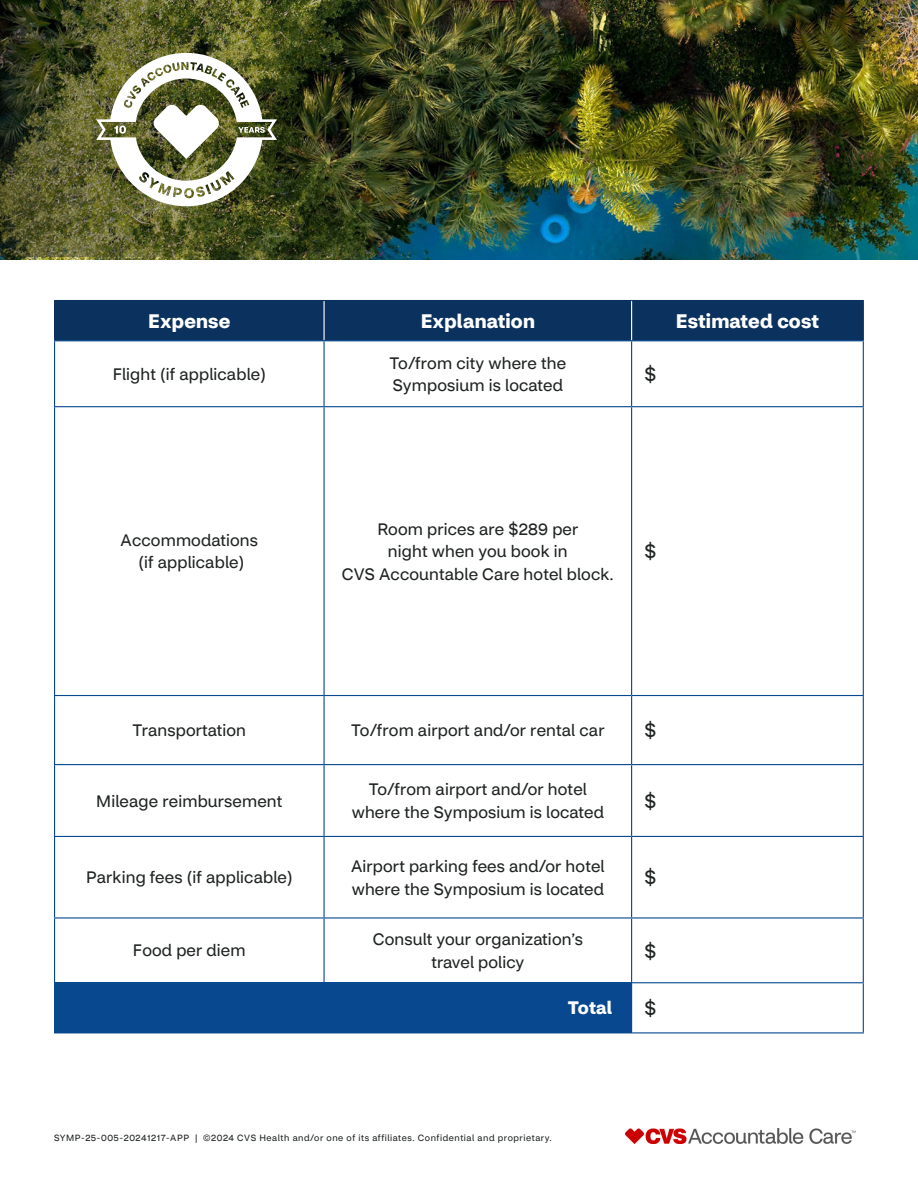
<style>
.page{position:relative;width:918px;height:1188px;background:#fff}
.page>*{position:absolute;margin:0;border:0;box-sizing:border-box;transform-origin:0 0}
.t1{font:700 19.5px "CVS Health Sans";letter-spacing:.01em;color:#fff}
.t2{font:19.5px "CVS Health Sans";color:#202323}
.t3{font:700 18px "CVS Health Sans";letter-spacing:.01em;color:#fff}
.t4{font:16.5px/22.5px "CVS Health Sans";letter-spacing:.01em;color:#202323;text-align:center}
.t5{font:9px "CVS Health Sans";letter-spacing:.06em;color:#202323}
</style>
<div class="page">
<div style="left:55px;top:301px;width:808px;height:39px;background:#0b315e"></div>
<div style="left:55px;top:983px;width:577px;height:50px;background:#08488e"></div>
<hr style="left:54px;top:300px;width:270px;height:1px;background:#0b315e">
<hr style="left:54px;top:301px;width:1px;height:39px;background:#0b315e">
<hr style="left:324px;top:300px;width:308px;height:1px;background:#0b315e">
<hr style="left:632px;top:300px;width:232px;height:1px;background:#0b315e">
<hr style="left:863px;top:301px;width:1px;height:39px;background:#0b315e">
<hr style="left:324px;top:301px;width:1px;height:39px;background:#fff">
<hr style="left:631px;top:301px;width:1px;height:39px;background:#fff">
<hr style="left:54px;top:340px;width:270px;height:1px;background:#08488e">
<hr style="left:54px;top:341px;width:1px;height:65px;background:#08488e">
<hr style="left:324px;top:340px;width:308px;height:1px;background:#08488e">
<hr style="left:324px;top:341px;width:1px;height:65px;background:#08488e">
<hr style="left:632px;top:340px;width:232px;height:1px;background:#08488e">
<hr style="left:631px;top:341px;width:1px;height:65px;background:#08488e">
<hr style="left:863px;top:341px;width:1px;height:65px;background:#08488e">
<hr style="left:54px;top:406px;width:270px;height:1px;background:#08488e">
<hr style="left:54px;top:407px;width:1px;height:288px;background:#08488e">
<hr style="left:324px;top:406px;width:308px;height:1px;background:#08488e">
<hr style="left:324px;top:407px;width:1px;height:288px;background:#08488e">
<hr style="left:632px;top:406px;width:232px;height:1px;background:#08488e">
<hr style="left:631px;top:407px;width:1px;height:288px;background:#08488e">
<hr style="left:863px;top:407px;width:1px;height:288px;background:#08488e">
<hr style="left:54px;top:695px;width:270px;height:1px;background:#08488e">
<hr style="left:54px;top:696px;width:1px;height:68px;background:#08488e">
<hr style="left:324px;top:695px;width:308px;height:1px;background:#08488e">
<hr style="left:324px;top:696px;width:1px;height:68px;background:#08488e">
<hr style="left:632px;top:695px;width:232px;height:1px;background:#08488e">
<hr style="left:631px;top:696px;width:1px;height:68px;background:#08488e">
<hr style="left:863px;top:696px;width:1px;height:68px;background:#08488e">
<hr style="left:54px;top:764px;width:270px;height:1px;background:#08488e">
<hr style="left:54px;top:765px;width:1px;height:71px;background:#08488e">
<hr style="left:324px;top:764px;width:308px;height:1px;background:#08488e">
<hr style="left:324px;top:765px;width:1px;height:71px;background:#08488e">
<hr style="left:632px;top:764px;width:232px;height:1px;background:#08488e">
<hr style="left:631px;top:765px;width:1px;height:71px;background:#08488e">
<hr style="left:863px;top:765px;width:1px;height:71px;background:#08488e">
<hr style="left:54px;top:836px;width:270px;height:1px;background:#08488e">
<hr style="left:54px;top:837px;width:1px;height:80px;background:#08488e">
<hr style="left:324px;top:836px;width:308px;height:1px;background:#08488e">
<hr style="left:324px;top:837px;width:1px;height:80px;background:#08488e">
<hr style="left:632px;top:836px;width:232px;height:1px;background:#08488e">
<hr style="left:631px;top:837px;width:1px;height:80px;background:#08488e">
<hr style="left:863px;top:837px;width:1px;height:80px;background:#08488e">
<hr style="left:54px;top:917px;width:270px;height:2px;background:#08488e">
<hr style="left:54px;top:919px;width:1px;height:63px;background:#08488e">
<hr style="left:324px;top:917px;width:308px;height:2px;background:#08488e">
<hr style="left:324px;top:919px;width:1px;height:63px;background:#08488e">
<hr style="left:632px;top:917px;width:232px;height:2px;background:#08488e">
<hr style="left:631px;top:919px;width:1px;height:63px;background:#08488e">
<hr style="left:863px;top:919px;width:1px;height:63px;background:#08488e">
<hr style="left:54px;top:982px;width:270px;height:1px;background:#08488e">
<hr style="left:54px;top:983px;width:1px;height:49px;background:#08488e">
<hr style="left:324px;top:982px;width:308px;height:1px;background:#08488e">
<hr style="left:632px;top:982px;width:232px;height:1px;background:#08488e">
<hr style="left:863px;top:983px;width:1px;height:49px;background:#08488e">
<hr style="left:54px;top:1032px;width:270px;height:1px;background:#08488e">
<hr style="left:632px;top:1032px;width:232px;height:1px;background:#08488e">
<img style="left:625px;top:1128px;width:231px;height:15px">
<img style="left:0;top:0;width:918px;height:259px">
<img style="left:0;top:0;width:636px;height:256px">
<img style="left:96px;top:53px;width:181px;height:153px">
<p class="t1" style="left:148px;top:309px;width:84px">Expense</p>
<p class="t1" style="left:421px;top:309px;width:116px">Explanation</p>
<p class="t1" style="left:676px;top:309px;width:145px">Estimated cost</p>
<p class="t4" style="left:113px;top:363px;width:155px">Flight (if applicable)</p>
<p class="t4" style="left:389px;top:352px;width:178px;text-align:left">To/from city where the<br>Symposium is located</p>
<p class="t2" style="left:644px;top:362px;width:13px">$</p>
<p class="t4" style="left:121px;top:529px;width:139px">Accommodations (if applicable)</p>
<p class="t4" style="left:342px;top:518px;width:273px">Room prices are $289 per<br>night when you book in<br>CVS Accountable Care hotel block.</p>
<p class="t2" style="left:644px;top:540px;width:13px">$</p>
<p class="t4" style="left:133px;top:719px;width:115px">Transportation</p>
<p class="t4" style="left:351px;top:719px;width:255px">To/from airport and/or rental car</p>
<p class="t2" style="left:644px;top:719px;width:13px">$</p>
<p class="t4" style="left:96px;top:790px;width:188px">Mileage reimbursement</p>
<p class="t4" style="left:352px;top:778px;width:254px">To/from airport and/or hotel where the Symposium is located</p>
<p class="t2" style="left:644px;top:789px;width:13px">$</p>
<p class="t4" style="left:86px;top:866px;width:208px">Parking fees (if applicable)</p>
<p class="t4" style="left:351px;top:855px;width:255px;text-align:left">Airport parking fees and/or hotel where the Symposium is located</p>
<p class="t2" style="left:644px;top:866px;width:13px">$</p>
<p class="t4" style="left:133px;top:939px;width:114px">Food per diem</p>
<p class="t4" style="left:373px;top:928px;width:212px">Consult your organization’s travel policy</p>
<p class="t2" style="left:644px;top:939px;width:13px">$</p>
<p class="t3" style="left:568px;top:997px;width:46px">Total</p>
<p class="t2" style="left:644px;top:996px;width:13px">$</p>
<p class="t5" style="left:54px;top:1132px;width:499px">SYMP-25-005-20241217-APP | ©2024 CVS Health and/or one of its affiliates. Confidential and proprietary.</p>
</div>
